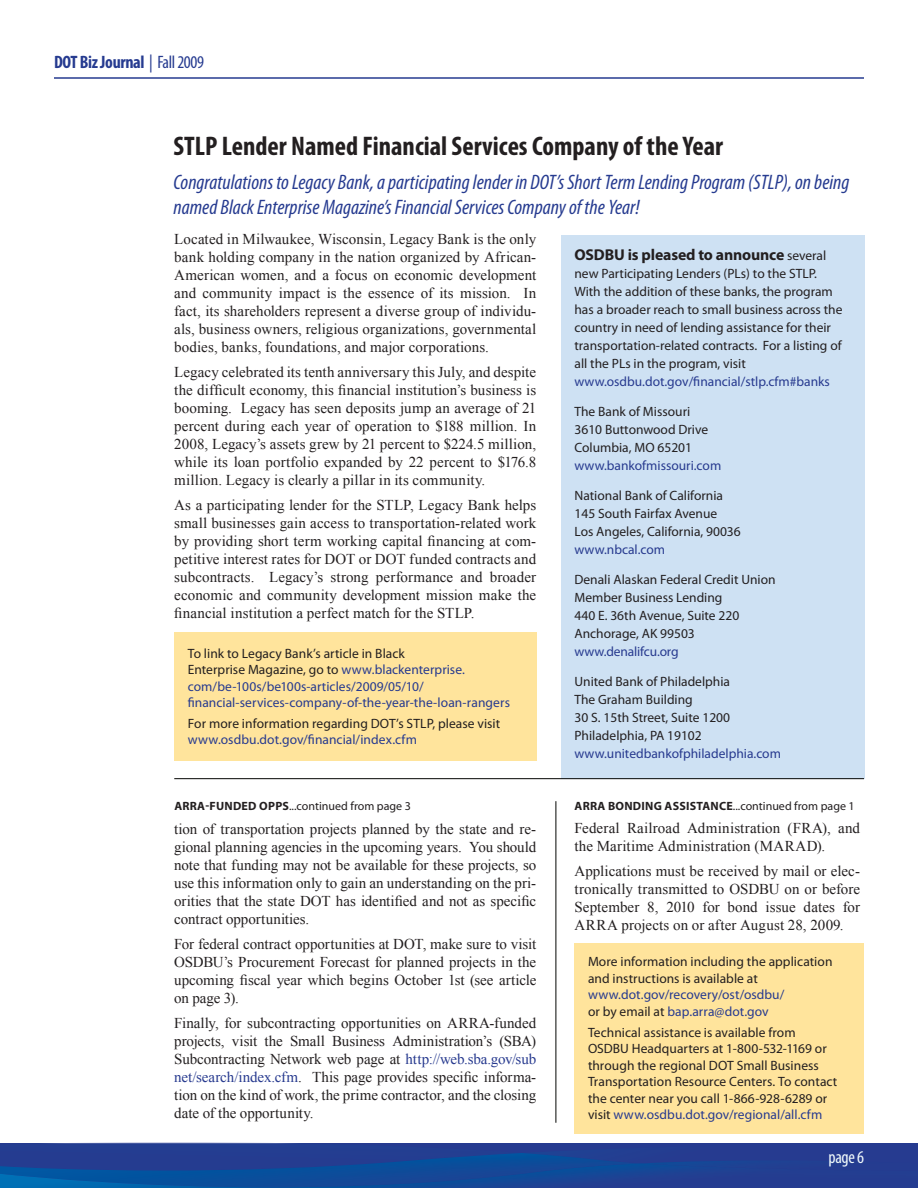
<style>
.page{position:relative;width:918px;height:1188px;background:#fff}
.page>*{position:absolute;margin:0;border:0;box-sizing:border-box;transform-origin:0 0}
.t1{font:700 condensed 27px "Myriad Pro";color:#231f20}
.t2{font:italic condensed 21px/25.2px "Myriad Pro";color:#263b90}
.t3{font:700 condensed 18px "Myriad Pro";letter-spacing:-.02em;color:#263b90}
.t4{font:condensed 18px "Myriad Pro";color:#f0f9fb}
.t5{font:700 15.75px "Myriad Pro";letter-spacing:-.01em;color:#231f20}
.t6{font:15px/18px "Times New Roman";letter-spacing:.005em;color:#231f20;text-align:justify}
.t7{font:13.5px/18px "Myriad Pro";color:#231f20}
.t8{font:13.5px/16.5px "Myriad Pro";color:#273a8f}
.t9{font:700 12px "Myriad Pro";letter-spacing:.02em;color:#231f20}
.t10{font:12px "Myriad Pro";color:#231f20}
.s1{font-weight:400}
.s2{color:#231f20}
.s3{font-weight:700}
.s4{color:#273a8f}
.s5{font-weight:400;font-size:13.5px}
</style>
<div class="page">
<div style="left:174px;top:632px;width:362px;height:128px;background:#ffe49c"></div>
<svg style="left:0;top:1142px;width:918px;height:21px;background:#2d4796"></svg>
<img style="left:0;top:1187px;width:918px;height:1px">
<img style="left:640px;top:1160px;width:278px;height:3px">
<img style="left:0;top:1163px;width:918px;height:24px">
<hr style="left:54px;top:77px;width:810px;height:2px;background:#263b90">
<div style="left:561px;top:235px;width:303px;height:543px;background:#cee1f3"></div>
<hr style="left:174px;top:778px;width:690px;height:1px;background:#040503">
<hr style="left:556px;top:801px;width:1px;height:322px;background:#040503">
<div style="left:574px;top:943px;width:290px;height:191px;background:#ffe49c"></div>
<p class="t3" style="left:54px;top:51px;width:151px">DOT Biz Journal <span class="s1">| Fall 2009</span></p>
<h1 class="t1" style="left:174px;top:129px;width:551px">STLP Lender Named Financial Services Company of the Year</h1>
<h2 class="t2" style="left:174px;top:169px;width:677px">Congratulations to Legacy Bank, a participating lender in DOT’s Short Term Lending Program (STLP), on being named Black Enterprise Magazine’s Financial Services Company of the Year!</h2>
<p class="t6" style="left:174px;top:230px;width:364px">Located in Milwaukee, Wisconsin, Legacy Bank is the only bank holding company in the nation organized by African-American women, and a focus on economic development and community impact is the essence of its mission. In fact, its shareholders represent a diverse group of individu&shy;als, business owners, religious organizations, governmental bodies, banks, foundations, and major corporations.</p>
<p class="t6" style="left:174px;top:363px;width:364px">Legacy celebrated its tenth anniversary this July, and despite the difficult economy, this financial institution’s business is booming. Legacy has seen deposits jump an average of 21 percent during each year of operation to $188 million. In 2008, Legacy’s assets grew by 21 percent to $224.5 million, while its loan portfolio expanded by 22 percent to $176.8 million. Legacy is clearly a pillar in its community.</p>
<p class="t6" style="left:174px;top:496px;width:364px">As a participating lender for the STLP, Legacy Bank helps small businesses gain access to transportation-related work by providing short term working capital financing at com&shy;petitive interest rates for DOT or DOT funded contracts and subcontracts. Legacy’s strong performance and broader economic and community development mission make the financial institution a perfect match for the STLP.</p>
<p class="t8" style="left:188px;top:645px;width:324px"><span class="s2">To link to Legacy Bank’s article in Black<br>Enterprise Magazine, go to</span> www.blackenterprise. com/be-100s/be100s-articles/2009/05/10/ financial-services-company-of-the-year-the-loan-rangers</p>
<p class="t7" style="left:188px;top:714px;width:314px">For more information regarding DOT’s STLP, please visit</p>
<p class="t8" style="left:188px;top:731px;width:231px">www.osdbu.dot.gov/financial/index.cfm</p>
<p class="t9" style="left:174px;top:798px;width:94px">ARRA-Funded Opp</p>
<p class="t10" style="left:283px;top:799px;width:130px"><span class="s3">s</span>...continued from page 3</p>
<p class="t6" style="left:174px;top:820px;width:364px">tion of transportation projects planned by the state and re&shy;gional planning agencies in the upcoming years. You should note that funding may not be available for these projects, so use this information only to gain an understanding on the pri&shy;orities that the state DOT has identified and not as specific contract opportunities.</p>
<p class="t6" style="left:174px;top:935px;width:364px">For federal contract opportunities at DOT, make sure to visit OSDBU’s Procurement Forecast for planned projects in the upcoming fiscal year which begins October 1st (see article on page 3).</p>
<p class="t6" style="left:174px;top:1014px;width:364px">Finally, for subcontracting opportunities on ARRA-funded projects, visit the Small Business Administration’s (SBA)<br>Subcontracting Network web page at <span class="s4">http://web.sba.gov/sub net/search/index.cfm</span>. This page provides specific informa&shy;tion on the kind of work, the prime contractor, and the closing date of the opportunity.</p>
<p class="t5" style="left:574px;top:245px;width:253px">OSDBU is pleased to announce <span class="s5">several</span></p>
<p class="t7" style="left:575px;top:265px;width:270px">new Participating Lenders (PLs) to the STLP.<br>With the addition of these banks, the program has a broader reach to small business across the country in need of lending assistance for their transportation-related contracts. For a listing of all the PLs in the program, visit</p>
<p class="t8" style="left:575px;top:373px;width:257px">www.osdbu.dot.gov/financial/stlp.cfm#banks</p>
<p class="t7" style="left:575px;top:402px;width:135px">The Bank of Missouri<br>3610 Buttonwood Drive<br>Columbia, MO 65201</p>
<p class="t8" style="left:575px;top:457px;width:148px">www.bankofmissouri.com</p>
<p class="t7" style="left:575px;top:486px;width:168px">National Bank of California<br>145 South Fairfax Avenue<br>Los Angeles, California, 90036</p>
<p class="t8" style="left:575px;top:541px;width:92px">www.nbcal.com</p>
<p class="t7" style="left:575px;top:570px;width:203px">Denali Alaskan Federal Credit Union<br>Member Business Lending<br>440 E. 36th Avenue, Suite 220<br>Anchorage, AK 99503</p>
<p class="t8" style="left:575px;top:643px;width:106px">www.denalifcu.org</p>
<p class="t7" style="left:575px;top:672px;width:157px">United Bank of Philadelphia<br>The Graham Building<br>30 S. 15th Street, Suite 1200<br>Philadelphia, PA 19102</p>
<p class="t8" style="left:575px;top:745px;width:208px">www.unitedbankofphiladelphia.com</p>
<p class="t9" style="left:575px;top:798px;width:282px">ARRA Bonding Assistance<span class="s1">...continued from page 1</span></p>
<p class="t6" style="left:574px;top:819px;width:287px">Federal Railroad Administration (FRA), and the Maritime Administration (MARAD).</p>
<p class="t6" style="left:574px;top:861px;width:287px">Applications must be received by mail or elec&shy;tronically transmitted to OSDBU on or before September 8, 2010 for bond issue dates for ARRA projects on or after August 28, 2009.</p>
<p class="t7" style="left:588px;top:953px;width:246px;line-height:16.5px">More information including the application and instructions is available at</p>
<p class="t8" style="left:588px;top:986px;width:198px">www.dot.gov/recovery/ost/osdbu/ <span class="s2">or by email at</span> bap.arra@dot.gov</p>
<p class="t7" style="left:588px;top:1024px;width:251px;line-height:16.5px">Technical assistance is available from OSDBU Headquarters at 1-800-532-1169 or through the regional DOT Small Business Transportation Resource Centers. To contact the center near you call 1-866-928-6289 or visit <span class="s4">www.osdbu.dot.gov/regional/all.cfm</span></p>
<p class="t4" style="left:829px;top:1146px;width:37px">page 6</p>
</div>
